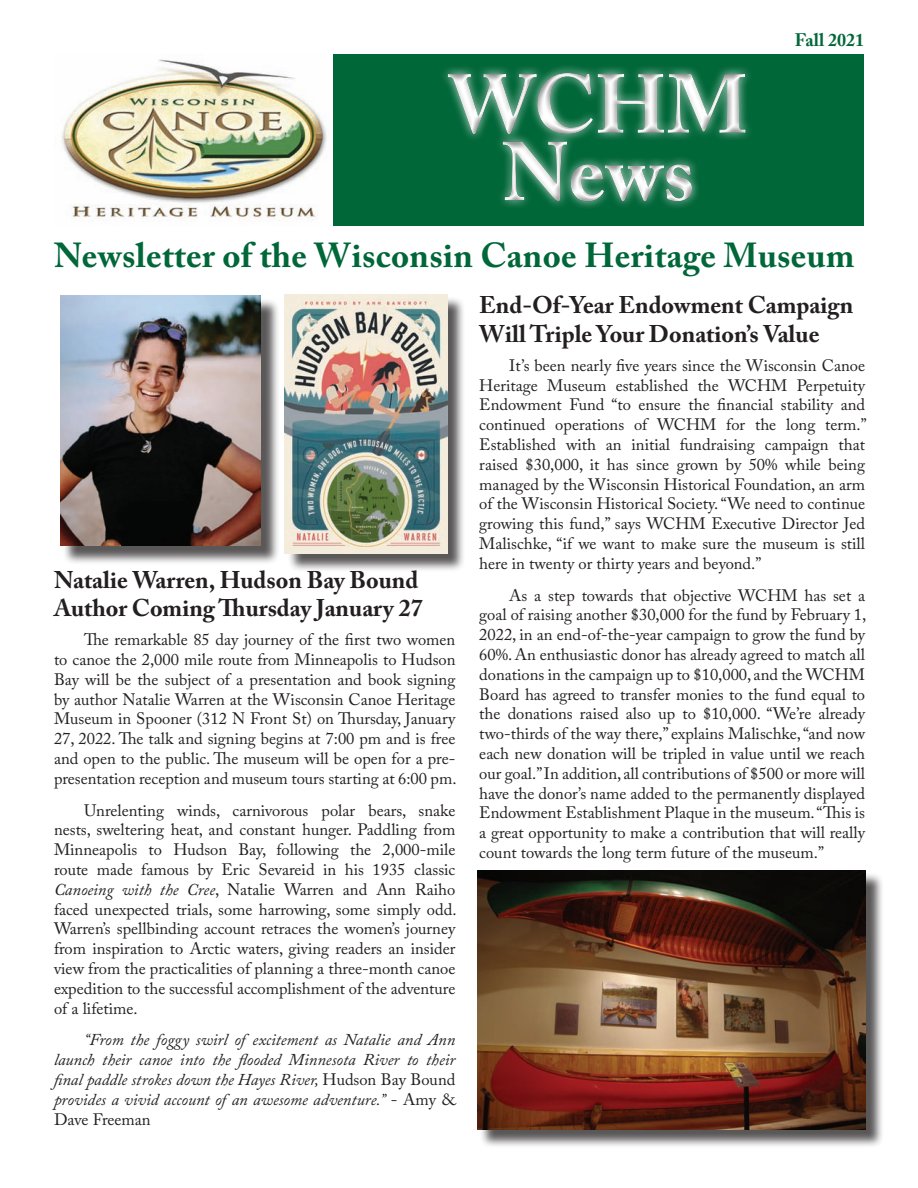
<style>
.page{position:relative;width:918px;height:1188px;background:#fff}
.page>*{position:absolute;margin:0;border:0;box-sizing:border-box;transform-origin:0 0}
.t1{font:700 82.5px/67.5px "Adobe Caslon Pro";color:#fff;text-align:center}
.t2{font:700 34.5px "Adobe Caslon Pro";letter-spacing:.01em;color:#006739}
.t3{font:700 24px/28.8px "Adobe Caslon Pro";color:#231f20}
.t4{font:700 18px "Adobe Caslon Pro";color:#006739}
.t5{font:16.5px/19.8px "Adobe Caslon Pro";color:#231f20;text-align:justify}
.t6{font:italic 16.5px/19.8px "Adobe Caslon Pro";color:#231f20;text-align:justify}
.s1{font-style:italic}
.s2{font-style:normal}
</style>
<div class="page">
<div style="left:62px;top:298px;width:218px;height:267px;background:#231f20;opacity:.75"></div>
<img style="left:60px;top:296px;width:201px;height:250px">
<div style="left:54px;top:54px;width:809px;height:171px;background:#006739"></div>
<img style="left:54px;top:54px;width:279px;height:171px">
<div style="left:287px;top:296px;width:179px;height:276px;background:#231f20;opacity:.75"></div>
<img style="left:285px;top:294px;width:162px;height:260px">
<div style="left:441px;top:65px;width:312px;height:145px;background:#231f20;opacity:.5"></div>
<div style="left:479px;top:872px;width:405px;height:276px;background:#231f20;opacity:.75"></div>
<img style="left:477px;top:870px;width:388px;height:260px">
<h1 class="t1" style="left:449px;top:70px;width:301px">WCHM<br>News</h1>
<p class="t4" style="left:795px;top:29px;width:71px">Fall 2021</p>
<h2 class="t2" style="left:54px;top:235px;width:802px">Newsletter of the Wisconsin Canoe Heritage Museum</h2>
<h3 class="t3" style="left:479px;top:290px;width:376px">End-Of-Year Endowment Campaign<br>Will Triple Your Donation’s Value</h3>
<p class="t5" style="left:479px;top:355px;width:389px;text-indent:30px">It’s been nearly five years since the Wisconsin Canoe Heritage Museum established the WCHM Perpetuity Endowment Fund “to ensure the financial stability and continued operations of WCHM for the long term.” Established with an initial fundraising campaign that raised $30,000, it has since grown by 50% while being managed by the Wisconsin Historical Foundation, an arm of the Wisconsin Historical Society. “We need to continue growing this fund,” says WCHM Executive Director Jed Malischke, “if we want to make sure the museum is still here in twenty or thirty years and beyond.”</p>
<p class="t5" style="left:479px;top:585px;width:388px;text-indent:30px">As a step towards that objective WCHM has set a goal of raising another $30,000 for the fund by February 1, 2022, in an end-of-the-year campaign to grow the fund by 60%. An enthusiastic donor has already agreed to match all donations in the campaign up to $10,000, and the WCHM Board has agreed to transfer monies to the fund equal to the donations raised also up to $10,000. “We’re already two-thirds of the way there,” explains Malischke, “and now each new donation will be tripled in value until we reach our goal.” In addition, all contributions of $500 or more will have the donor’s name added to the permanently displayed Endowment Establishment Plaque in the museum. “This is a great opportunity to make a contribution that will really count towards the long term future of the museum.”</p>
<h3 class="t3" style="left:54px;top:565px;width:370px">Natalie Warren, Hudson Bay Bound<br>Author Coming Thursday January 27</h3>
<p class="t5" style="left:54px;top:630px;width:404px;text-indent:30px">The remarkable 85 day journey of the first two women to canoe the 2,000 mile route from Minneapolis to Hudson Bay will be the subject of a presentation and book signing by author Natalie Warren at the Wisconsin Canoe Heritage Museum in Spooner (312 N Front St) on Thursday, January 27, 2022. The talk and signing begins at 7:00 pm and is free and open to the public. The museum will be open for a pre&shy;presentation reception and museum tours starting at 6:00 pm.</p>
<p class="t5" style="left:54px;top:800px;width:404px;text-indent:30px">Unrelenting winds, carnivorous polar bears, snake nests, sweltering heat, and constant hunger. Paddling from Minneapolis to Hudson Bay, following the 2,000-mile route made famous by Eric Sevareid in his 1935 classic <span class="s1">Canoeing with the Cree</span>, Natalie Warren and Ann Raiho faced unexpected trials, some harrowing, some simply odd.<br>Warren’s spellbinding account retraces the women’s journey from inspiration to Arctic waters, giving readers an insider view from the practicalities of planning a three-month canoe expedition to the successful accomplishment of the adventure of a lifetime.</p>
<p class="t6" style="left:54px;top:1030px;width:403px;text-indent:30px">“From the foggy swirl of excitement as Natalie and Ann launch their canoe into the flooded Minnesota River to their final paddle strokes down the Hayes River, <span class="s2">Hudson Bay Bound </span>provides a vivid account of an awesome adventure.” <span class="s2">- Amy &amp; Dave Freeman</span></p>
</div>
